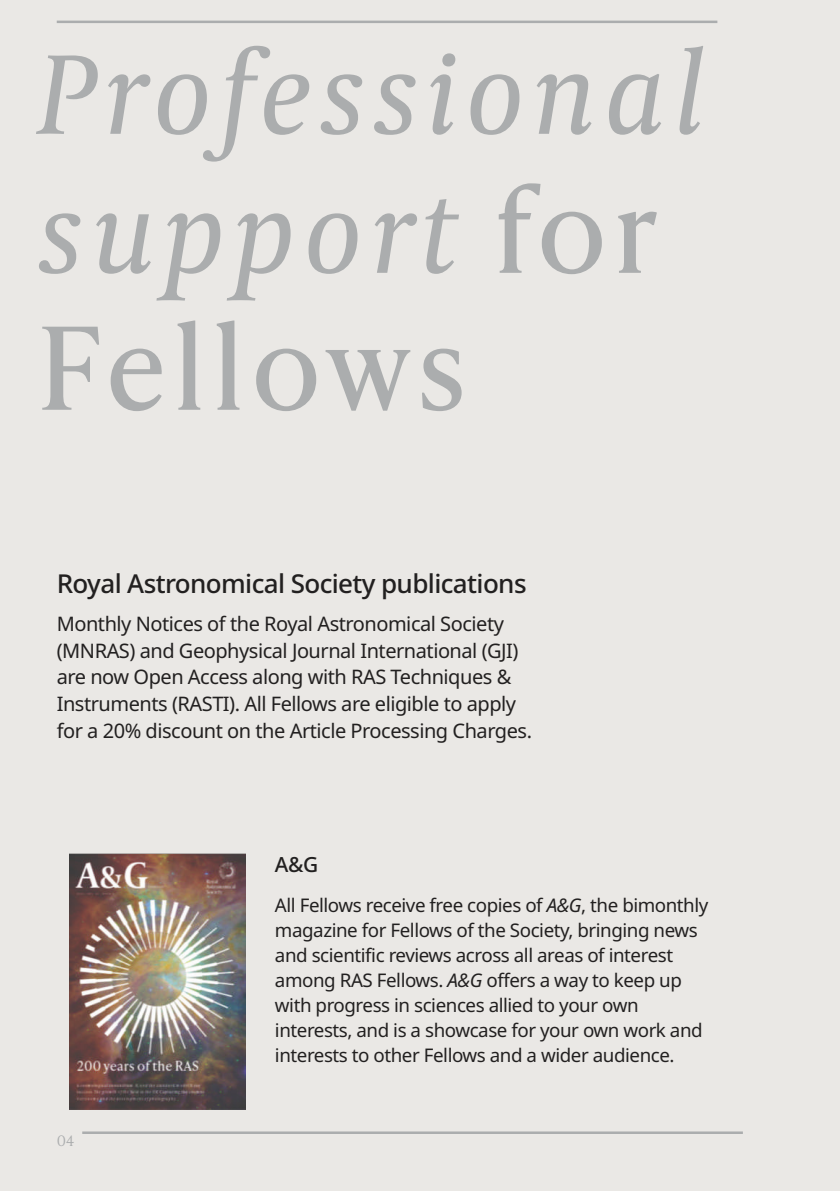
<style>
.page{position:relative;width:840px;height:1191px;background:#fff}
.page>*{position:absolute;margin:0;border:0;box-sizing:border-box;transform-origin:0 0}
.t1{font:italic 115.8px/139px "Capitolium News 2";letter-spacing:.055em;color:#abadae}
.t2{font:114px "Ivy Presto Text";letter-spacing:.04em;color:#abadae}
.t3{font:500 26px "Noto Sans";letter-spacing:-.025em;color:#222020}
.t4{font:500 20.8px "Noto Sans";color:#222020}
.t5{font:20px/26.6px "Noto Sans";letter-spacing:-.025em;color:#222020}
.t6{font:18.8px/25px "Noto Sans";letter-spacing:-.025em;color:#222020}
.t7{font:300 14.4px "Ivy Presto Text";color:#abadae}
.s1{font-family:"Ivy Presto Text";font-style:normal;font-size:114px}
.s2{font-style:italic}
</style>
<div class="page">
<div style="left:0;top:0;width:839px;height:1191px;background:#eae8e5"></div>
<hr style="left:82px;top:1131px;width:660px;height:3px;background:#abadae">
<hr style="left:57px;top:21px;width:660px;height:2px;background:#abadae">
<img style="left:69px;top:853px;width:176px;height:256px">
<h1 class="t1" style="left:37px;top:20px;width:668px">Professional support <span class="s1">for</span></h1>
<h2 class="t2" style="left:37px;top:284px;width:431px">Fellows</h2>
<h3 class="t3" style="left:57px;top:565px;width:471px">Royal Astronomical Society publications</h3>
<p class="t5" style="left:57px;top:611px;width:476px">Monthly Notices of the Royal Astronomical Society (MNRAS) and Geophysical Journal International (GJI) are now Open Access along with RAS Techniques &amp; Instruments (RASTI). All Fellows are eligible to apply for a 20% discount on the Article Processing Charges.</p>
<p class="t7" style="left:57px;top:1130px;width:19px">04</p>
<p class="t4" style="left:275px;top:849px;width:45px">A&amp;G</p>
<p class="t6" style="left:275px;top:893px;width:434px">All Fellows receive free copies of <span class="s2">A&amp;G</span>, the bimonthly magazine for Fellows of the Society, bringing news and scientific reviews across all areas of interest among RAS Fellows. <span class="s2">A&amp;G</span> offers a way to keep up with progress in sciences allied to your own interests, and is a showcase for your own work and interests to other Fellows and a wider audience.</p>
</div>
